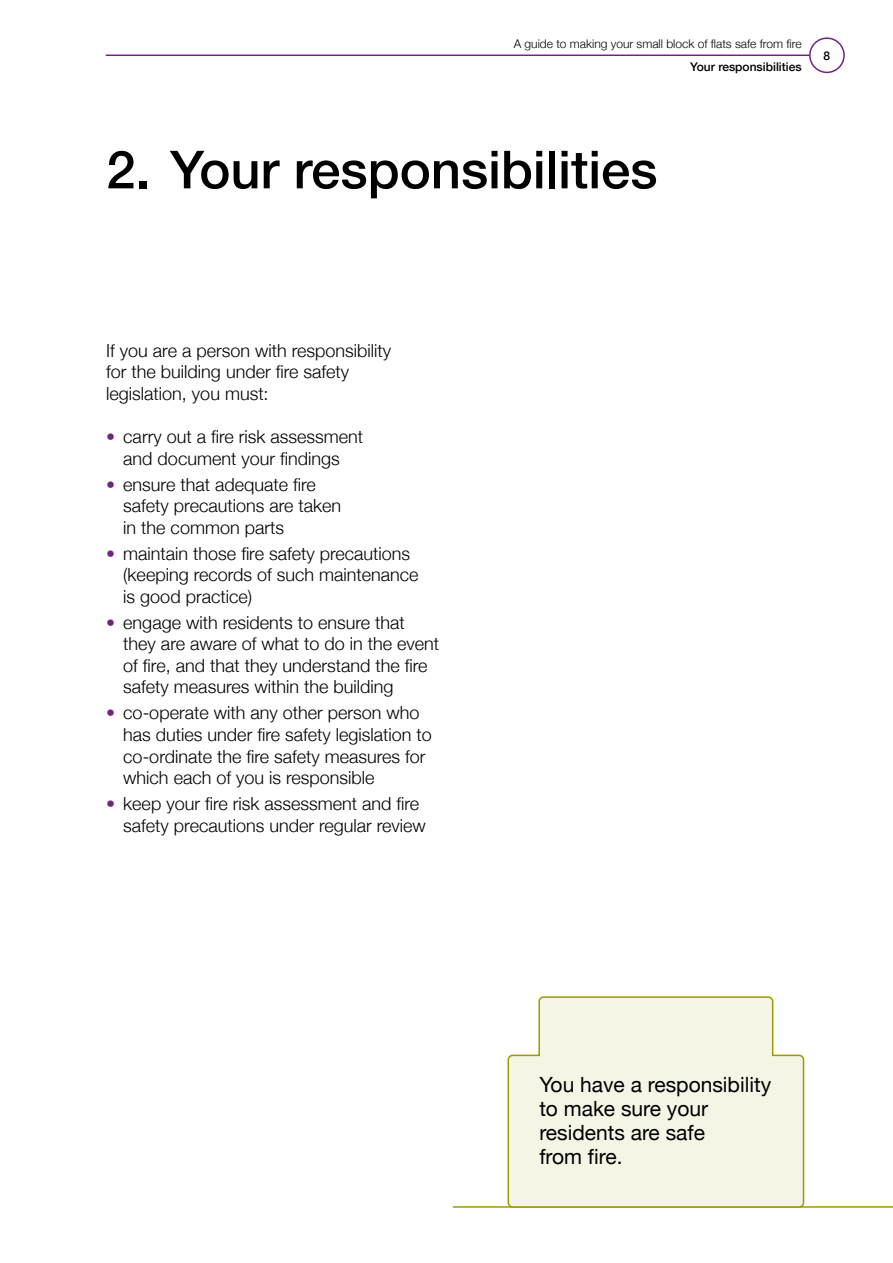
<style>
.page{position:relative;width:893px;height:1263px;background:#fff}
.page>*{position:absolute;margin:0;border:0;box-sizing:border-box;transform-origin:0 0}
.H1___numbered{font:500 52.5px "Helvetica Neue";color:#000}
.Pull_quote{font:21px/24px "Helvetica Neue";color:#000}
.Body___bullets{font:300 18px/21.6px "Helvetica Neue";color:#000}
.Body{font:300 18px/21.6px "Helvetica Neue";color:#000}
.t1{font:300 12px "Helvetica Neue";color:#000}
.t2{font:500 12px "Helvetica Neue";color:#000}
.s1{font-weight:500;color:#732282}
</style>
<div class="page">
<hr style="left:453px;top:1206px;width:440px;height:2px;background:#9c9a00">
<svg style="left:507px;top:996px;width:298px;height:212px;background:#f3f3e1"></svg>
<hr style="left:106px;top:55px;width:703px;height:1px;background:#732282">
<div style="left:809px;top:37px;width:36px;height:36px;border:2px solid #732282;border-radius:50%"></div>
<p class="t1" style="left:514px;top:34px;width:289px">A guide to making your small block of flats safe from fire</p>
<p class="t2" style="left:690px;top:57px;width:113px">Your responsibilities</p>
<p class="t2" style="left:824px;top:46px;width:8px">8</p>
<h1 class="H1___numbered" style="left:106px;top:127px;width:553px">2. Your responsibilities</h1>
<p class="Body" style="left:106px;top:338px;width:286px">If you are a person with responsibility for the building under fire safety legislation, you must:</p>
<p class="Body___bullets" style="left:106px;top:424px;width:258px;text-align:center"><span class="s1">•</span> carry out a fire risk assessment and document your findings</p>
<p class="Body___bullets" style="left:123px;top:472px;width:219px;text-indent:-17px"><span class="s1">•</span> ensure that adequate fire safety precautions are taken in the common parts</p>
<p class="Body___bullets" style="left:123px;top:541px;width:297px;text-indent:-17px"><span class="s1">•</span> maintain those fire safety precautions (keeping records of such maintenance is good practice)</p>
<p class="Body___bullets" style="left:123px;top:610px;width:317px;text-indent:-17px"><span class="s1">•</span> engage with residents to ensure that they are aware of what to do in the event of fire, and that they understand the fire safety measures within the building</p>
<p class="Body___bullets" style="left:123px;top:701px;width:310px;text-indent:-17px"><span class="s1">•</span> co-operate with any other person who has duties under fire safety legislation to co-ordinate the fire safety measures for which each of you is responsible</p>
<p class="Body___bullets" style="left:123px;top:791px;width:304px;text-indent:-17px"><span class="s1">•</span> keep your fire risk assessment and fire safety precautions under regular review</p>
<p class="Pull_quote" style="left:539px;top:1074px;width:233px">You have a responsibility to make sure your residents are safe<br>from fire.</p>
</div>
